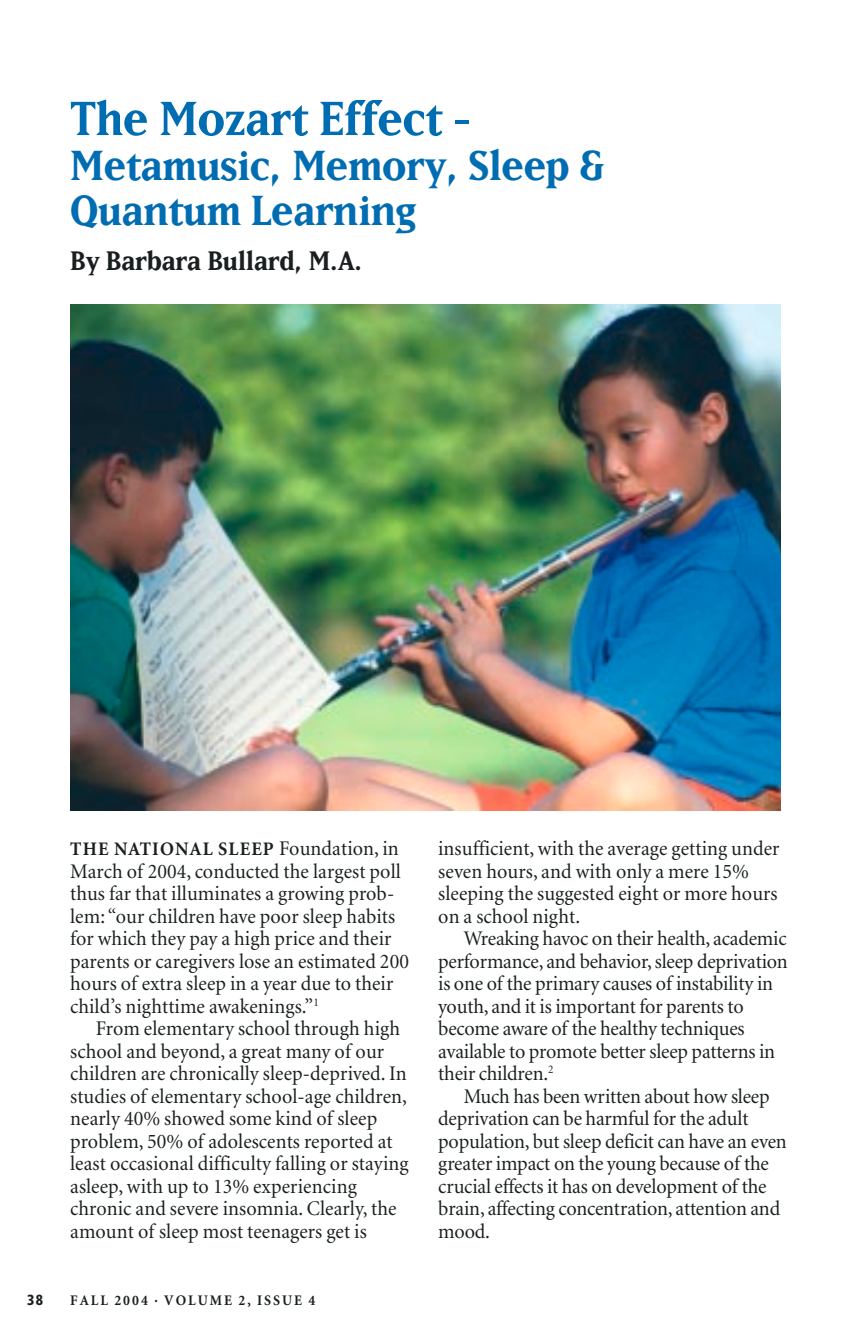
<style>
.page{position:relative;width:851px;height:1337px;background:#fff}
.page>*{position:absolute;margin:0;border:0;box-sizing:border-box;transform-origin:0 0}
.t1{font:700 56.25px "Matrix";letter-spacing:-.005em;color:#006db2}
.t2{font:700 49.5px/45px "Matrix";letter-spacing:-.005em;color:#006db2}
.t3{font:700 31.5px "Matrix";letter-spacing:-.005em;color:#191f20}
.t4{font:20.7px/22.5px "Minion";letter-spacing:.005em;color:#191f20;scale:.96 1}
.t5{font:700 19.12px "Minion";letter-spacing:.065em;color:#191f20}
.t6{font:700 14.62px "Minion";letter-spacing:.14em;color:#191f20;scale:.96 1}
.t7{font:900 condensed 14.62px "Frutiger";color:#191f20;scale:.96 1}
.s1{font-weight:400;font-size:20.7px}
</style>
<div class="page">
<img style="left:70px;top:304px;width:710px;height:506px">
<h1 class="t1" style="left:70px;top:83px;width:403px">The Mozart Effect -</h1>
<h2 class="t2" style="left:70px;top:140px;width:535px">Metamusic, Memory, Sleep &amp;<br>Quantum Learning</h2>
<h3 class="t3" style="left:70px;top:241px;width:294px">By Barbara Bullard, M.A.</h3>
<p class="t5" style="left:70px;top:841px;width:330px">THE NATIONAL SLEEP <span class="s1">Foundation, in</span></p>
<p class="t4" style="left:70px;top:861px;width:354px">March of 2004, conducted the largest poll thus far that illuminates a growing prob&shy;lem: “our children have poor sleep habits for which they pay a high price and their parents or caregivers lose an estimated 200 hours of extra sleep in a year due to their child’s nighttime awakenings.”<sup>1</sup></p>
<p class="t4" style="left:70px;top:1019px;width:354px;text-indent:26px">From elementary school through high school and beyond, a great many of our children are chronically sleep-deprived. In studies of elementary school-age children, nearly 40% showed some kind of sleep problem, 50% of adolescents reported at least occasional difficulty falling or staying asleep, with up to 13% experiencing chronic and severe insomnia. Clearly, the amount of sleep most teenagers get is</p>
<p class="t7" style="left:27px;top:1294px;width:18px">38</p>
<p class="t6" style="left:70px;top:1295px;width:257px">FALL 2004 · VOLUME 2, ISSUE 4</p>
<p class="t4" style="left:438px;top:839px;width:357px">insufficient, with the average getting under seven hours, and with only a mere 15% sleeping the suggested eight or more hours on a school night.</p>
<p class="t4" style="left:438px;top:929px;width:365px;text-indent:26px">Wreaking havoc on their health, academic performance, and behavior, sleep deprivation is one of the primary causes of instability in youth, and it is important for parents to become aware of the healthy techniques available to promote better sleep patterns in their children.<sup>2</sup></p>
<p class="t4" style="left:438px;top:1086px;width:364px;text-indent:26px">Much has been written about how sleep deprivation can be harmful for the adult population, but sleep deficit can have an even greater impact on the young because of the crucial effects it has on development of the brain, affecting concentration, attention and mood.</p>
</div>
